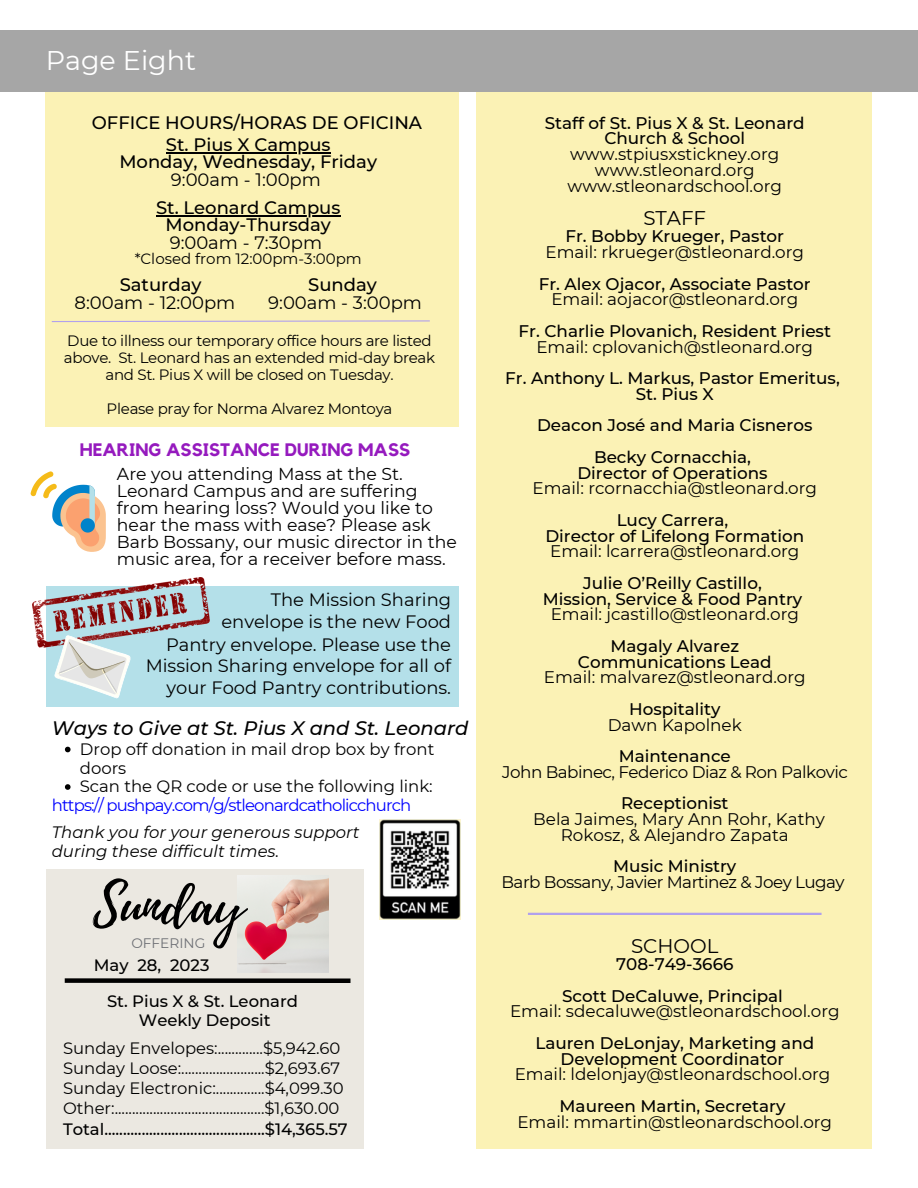
<style>
.page{position:relative;width:918px;height:1188px;background:#fff}
.page>*{position:absolute;margin:0;border:0;box-sizing:border-box;transform-origin:0 0}
.t1{font:55.8px "Playlist Script";color:#000}
.t2{font:27px "Montserrat";color:#fff}
.t3{font:19.8px "Montserrat";color:#000}
.t4{font:italic 500 19.5px "Montserrat";color:#000}
.t5{font:500 18px "Montserrat";color:#000}
.t6{font:18px "Montserrat";color:#000}
.t7{font:700 18px "Kollektif";color:#951abe}
.t8{font:17.85px/21.3px "Montserrat";color:#000;text-align:right}
.t9{font:17.25px/16.8px "Montserrat";color:#000}
.t10{font:500 16.8px/15.8px "Montserrat";color:#000;text-align:center}
.t11{font:16.8px/15.8px "Montserrat";color:#000;text-align:center}
.t12{font:16.8px "Montserrat";letter-spacing:-.03em;color:#000}
.t13{font:16.5px/18.8px "Montserrat";color:#000}
.t14{font:500 16.5px "Montserrat";color:#000}
.t15{font:italic 16.5px "Montserrat";color:#000}
.t16{font:16.5px "Montserrat";letter-spacing:-.055em;color:#00f}
.t17{font:15px/16.8px "Montserrat";letter-spacing:-.02em;color:#000;text-align:center}
.t18{font:15px "Montserrat";color:#000}
.t19{font:13.8px "Montserrat";color:#6e7075}
</style>
<div class="page">
<div style="left:0;top:31px;width:918px;height:61px;background:#a6a6a6"></div>
<div style="left:476px;top:92px;width:396px;height:1057px;background:#fbf2b5"></div>
<hr style="left:528px;top:913px;width:294px;height:2px;background:#b1a1ed">
<div style="left:46px;top:92px;width:413px;height:334px;background:#fbf2b5"></div>
<svg style="left:51px;top:320px;width:379px;height:2px"></svg>
<hr style="left:166px;top:152px;width:165px;height:2px;background:#000">
<hr style="left:156px;top:215px;width:184px;height:2px;background:#000">
<svg style="left:31px;top:471px;width:75px;height:81px"></svg>
<div style="left:46px;top:870px;width:318px;height:279px;background:#ebe8e1"></div>
<img style="left:237px;top:876px;width:91px;height:96px">
<div style="left:65px;top:978px;width:285px;height:5px;background:#000"></div>
<div style="left:46px;top:586px;width:413px;height:121px;background:#b4e0e9"></div>
<img style="left:32px;top:578px;width:178px;height:70px">
<svg style="left:52px;top:633px;width:82px;height:66px"></svg>
<svg style="left:65px;top:747px;width:6px;height:5px"></svg>
<svg style="left:65px;top:784px;width:6px;height:6px"></svg>
<img style="left:380px;top:820px;width:81px;height:100px">
<p class="t2" style="left:46px;top:43px;width:152px">Page Eight</p>
<p class="t5" style="left:92px;top:111px;width:332px">OFFICE HOURS/HORAS DE OFICINA</p>
<p class="t5" style="left:166px;top:133px;width:166px">St. Pius X Campus</p>
<p class="t5" style="left:119px;top:151px;width:259px">Monday, Wednesday, Friday</p>
<p class="t6" style="left:171px;top:168px;width:152px">9:00am - 1:00pm</p>
<p class="t5" style="left:156px;top:196px;width:186px">St. Leonard Campus</p>
<p class="t5" style="left:166px;top:214px;width:167px">Monday-Thursday</p>
<p class="t6" style="left:170px;top:231px;width:154px">9:00am - 7:30pm</p>
<p class="t18" style="left:135px;top:250px;width:229px">*Closed from 12:00pm-3:00pm</p>
<p class="t5" style="left:120px;top:274px;width:84px">Saturday</p>
<p class="t5" style="left:308px;top:274px;width:70px">Sunday</p>
<p class="t6" style="left:75px;top:291px;width:162px">8:00am - 12:00pm</p>
<p class="t6" style="left:268px;top:291px;width:155px">9:00am - 3:00pm</p>
<p class="t17" style="left:64px;top:332px;width:373px">Due to illness our temporary office hours are listed above. St. Leonard has an extended mid-day break and St. Pius X will be closed on Tuesday.</p>
<p class="t17" style="left:107px;top:400px;width:287px">Please pray for Norma Alvarez Montoya</p>
<p class="t7" style="left:80px;top:441px;width:332px">HEARING ASSISTANCE DURING MASS</p>
<p class="t9" style="left:117px;top:466px;width:341px">Are you attending Mass at the St.<br>Leonard Campus and are suffering from hearing loss? Would you like to hear the mass with ease? Please ask Barb Bossany, our music director in the music area, for a receiver before mass.</p>
<p class="t8" style="left:221px;top:589px;width:231px">The Mission Sharing envelope is the new Food</p>
<p class="t8" style="left:146px;top:634px;width:307px">Pantry envelope. Please use the<br>Mission Sharing envelope for all of your Food Pantry contributions.</p>
<p class="t4" style="left:52px;top:717px;width:418px">Ways to Give at St. Pius X and St. Leonard</p>
<p class="t13" style="left:80px;top:740px;width:356px">Drop off donation in mail drop box by front doors</p>
<p class="t13" style="left:80px;top:777px;width:354px">Scan the QR code or use the following link:</p>
<p class="t16" style="left:52px;top:795px;width:361px">https:// pushpay.com/g/stleonardcatholicchurch</p>
<p class="t15" style="left:52px;top:822px;width:309px">Thank you for your generous support</p>
<p class="t15" style="left:52px;top:841px;width:229px">during these difficult times.</p>
<p class="t1" style="left:93px;top:865px;width:153px">Sunday</p>
<p class="t19" style="left:131px;top:935px;width:76px">OFFERING</p>
<p class="t14" style="left:94px;top:955px;width:117px">May 28, 2023</p>
<p class="t14" style="left:107px;top:991px;width:192px">St. Pius X &amp; St. Leonard</p>
<p class="t14" style="left:139px;top:1010px;width:133px">Weekly Deposit</p>
<p class="t13" style="left:63px;top:1038px;width:279px">Sunday Envelopes:.............$5,942.60</p>
<p class="t13" style="left:63px;top:1058px;width:279px">Sunday Loose:........................$2,693.67</p>
<p class="t13" style="left:63px;top:1079px;width:282px">Sunday Electronic:..............$4,099.30</p>
<p class="t13" style="left:63px;top:1099px;width:278px">Other:...........................................$1,630.00</p>
<p class="t14" style="left:63px;top:1119px;width:286px">Total...........................................$14,365.57</p>
<p class="t10" style="left:545px;top:115px;width:261px">Staff of St. Pius X &amp; St. Leonard</p>
<p class="t10" style="left:604px;top:131px;width:142px">Church &amp; School</p>
<p class="t11" style="left:570px;top:146px;width:211px">www.stpiusxstickney.org</p>
<p class="t11" style="left:595px;top:162px;width:161px">www.stleonard.org</p>
<p class="t11" style="left:568px;top:178px;width:216px">www.stleonardschool.org</p>
<p class="t3" style="left:643px;top:206px;width:64px">STAFF</p>
<p class="t10" style="left:565px;top:228px;width:220px">Fr. Bobby Krueger, Pastor</p>
<p class="t11" style="left:546px;top:244px;width:260px">Email: rkrueger@stleonard.org</p>
<p class="t10" style="left:539px;top:276px;width:274px">Fr. Alex Ojacor, Associate Pastor</p>
<p class="t11" style="left:551px;top:291px;width:248px">Email: aojacor@stleonard.org</p>
<p class="t10" style="left:519px;top:323px;width:314px">Fr. Charlie Plovanich, Resident Priest</p>
<p class="t11" style="left:536px;top:339px;width:278px">Email: cplovanich@stleonard.org</p>
<p class="t10" style="left:505px;top:370px;width:336px">Fr. Anthony L. Markus, Pastor Emeritus,</p>
<p class="t10" style="left:636px;top:386px;width:80px">St. Pius X</p>
<p class="t10" style="left:537px;top:417px;width:277px">Deacon José and Maria Cisneros</p>
<p class="t10" style="left:594px;top:449px;width:159px">Becky Cornacchia,</p>
<p class="t10" style="left:577px;top:465px;width:192px">Director of Operations</p>
<p class="t11" style="left:533px;top:480px;width:286px">Email: rcornacchia@stleonard.org</p>
<p class="t10" style="left:617px;top:512px;width:113px">Lucy Carrera,</p>
<p class="t10" style="left:545px;top:528px;width:260px">Director of Lifelong Formation</p>
<p class="t11" style="left:550px;top:543px;width:251px">Email: lcarrera@stleonard.org</p>
<p class="t10" style="left:583px;top:575px;width:180px">Julie O’Reilly Castillo,</p>
<p class="t10" style="left:543px;top:591px;width:261px">Mission, Service &amp; Food Pantry</p>
<p class="t11" style="left:551px;top:606px;width:250px">Email: jcastillo@stleonard.org</p>
<p class="t10" style="left:611px;top:638px;width:130px">Magaly Alvarez</p>
<p class="t10" style="left:578px;top:654px;width:195px">Communications Lead</p>
<p class="t11" style="left:544px;top:669px;width:263px">Email: malvarez@stleonard.org</p>
<p class="t10" style="left:629px;top:701px;width:93px">Hospitality</p>
<p class="t11" style="left:608px;top:717px;width:136px">Dawn Kapolnek</p>
<p class="t10" style="left:619px;top:748px;width:114px">Maintenance</p>
<p class="t12" style="left:502px;top:762px;width:347px">John Babinec, Federico Diaz &amp; Ron Palkovic</p>
<p class="t10" style="left:621px;top:795px;width:109px">Receptionist</p>
<p class="t11" style="left:533px;top:811px;width:293px">Bela Jaimes, Mary Ann Rohr, Kathy<br>Rokosz, &amp; Alejandro Zapata</p>
<p class="t10" style="left:613px;top:858px;width:125px">Music Ministry</p>
<p class="t12" style="left:502px;top:872px;width:345px">Barb Bossany, Javier Martinez &amp; Joey Lugay</p>
<p class="t3" style="left:631px;top:934px;width:89px">SCHOOL</p>
<p class="t10" style="left:616px;top:956px;width:119px">708-749-3666</p>
<p class="t10" style="left:562px;top:988px;width:222px">Scott DeCaluwe, Principal</p>
<p class="t11" style="left:510px;top:1004px;width:331px">Email: sdecaluwe@stleonardschool.org</p>
<p class="t10" style="left:535px;top:1035px;width:280px">Lauren DeLonjay, Marketing and<br>Development Coordinator</p>
<p class="t11" style="left:515px;top:1067px;width:317px">Email: ldelonjay@stleonardschool.org</p>
<p class="t10" style="left:560px;top:1098px;width:227px">Maureen Martin, Secretary</p>
<p class="t11" style="left:517px;top:1114px;width:316px">Email: mmartin@stleonardschool.org</p>
</div>
